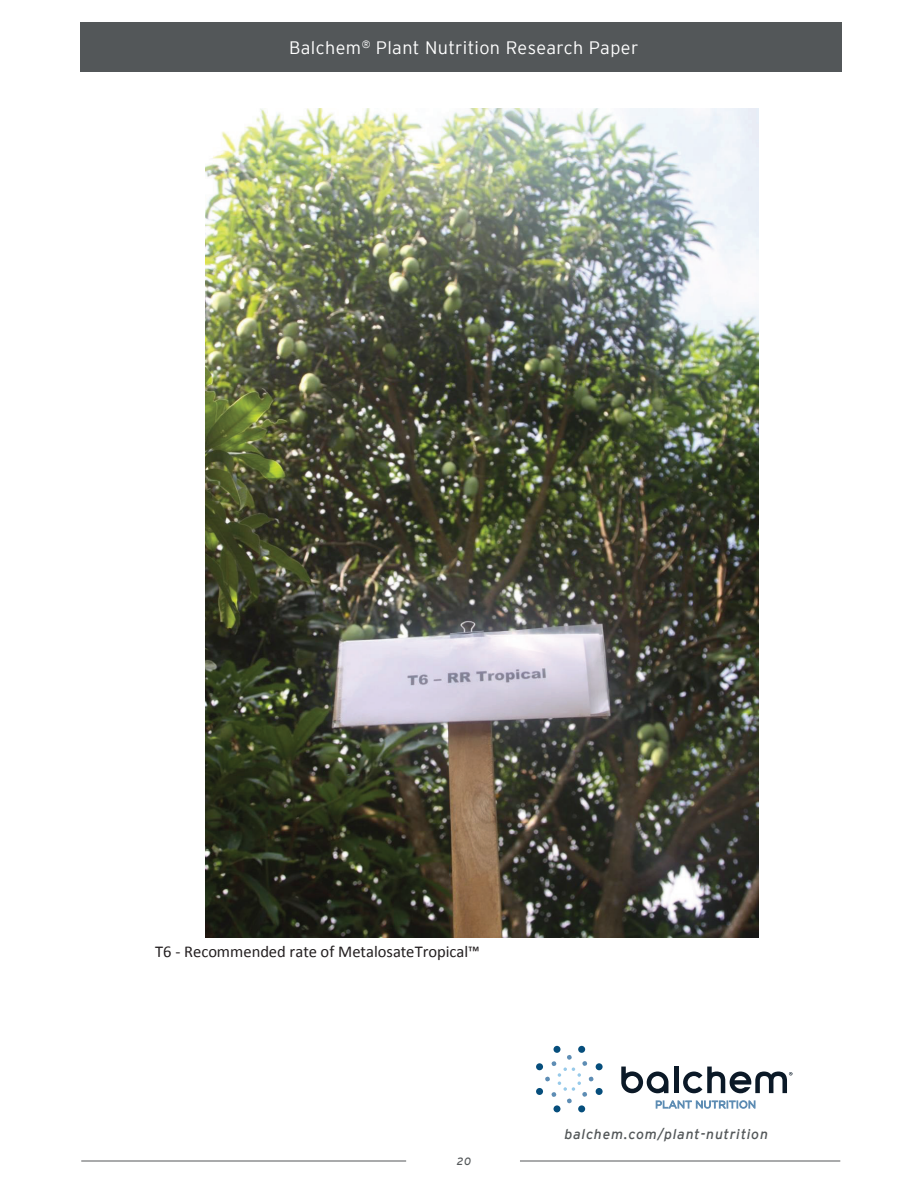
<style>
.page{position:relative;width:918px;height:1188px;background:#fff}
.page>*{position:absolute;margin:0;border:0;box-sizing:border-box;transform-origin:0 0}
.t1{font:300 18px "Interstate";letter-spacing:.02em;color:#fff}
.t2{font:16.5px "Calibri";color:#231f20}
.t3{font:italic 13.95px "Interstate";letter-spacing:.055em;color:#535759}
.t4{font:italic 10.5px "Interstate";color:#535759}
</style>
<div class="page">
<img style="left:206px;top:108px;width:553px;height:829px">
<div style="left:80px;top:22px;width:761px;height:50px;background:#535759"></div>
<hr style="left:520px;top:1161px;width:320px;height:1px;background:#555759">
<hr style="left:81px;top:1161px;width:325px;height:1px;background:#555759">
<svg style="left:656px;top:1100px;width:100px;height:9px"></svg>
<svg style="left:536px;top:1046px;width:67px;height:66px"></svg>
<svg style="left:621px;top:1067px;width:47px;height:26px"></svg>
<div style="left:674px;top:1067px;width:5px;height:26px;background:#0b1927"></div>
<svg style="left:683px;top:1067px;width:109px;height:26px"></svg>
<p class="t1" style="left:289px;top:38px;width:351px">Balchem<sup>®</sup> Plant Nutrition Research Paper</p>
<p class="t2" style="left:155px;top:941px;width:326px">T6 - Recommended rate of MetalosateTropical™</p>
<p class="t4" style="left:457px;top:1155px;width:16px">20</p>
<p class="t3" style="left:564px;top:1126px;width:205px">balchem.com/plant-nutrition</p>
</div>
